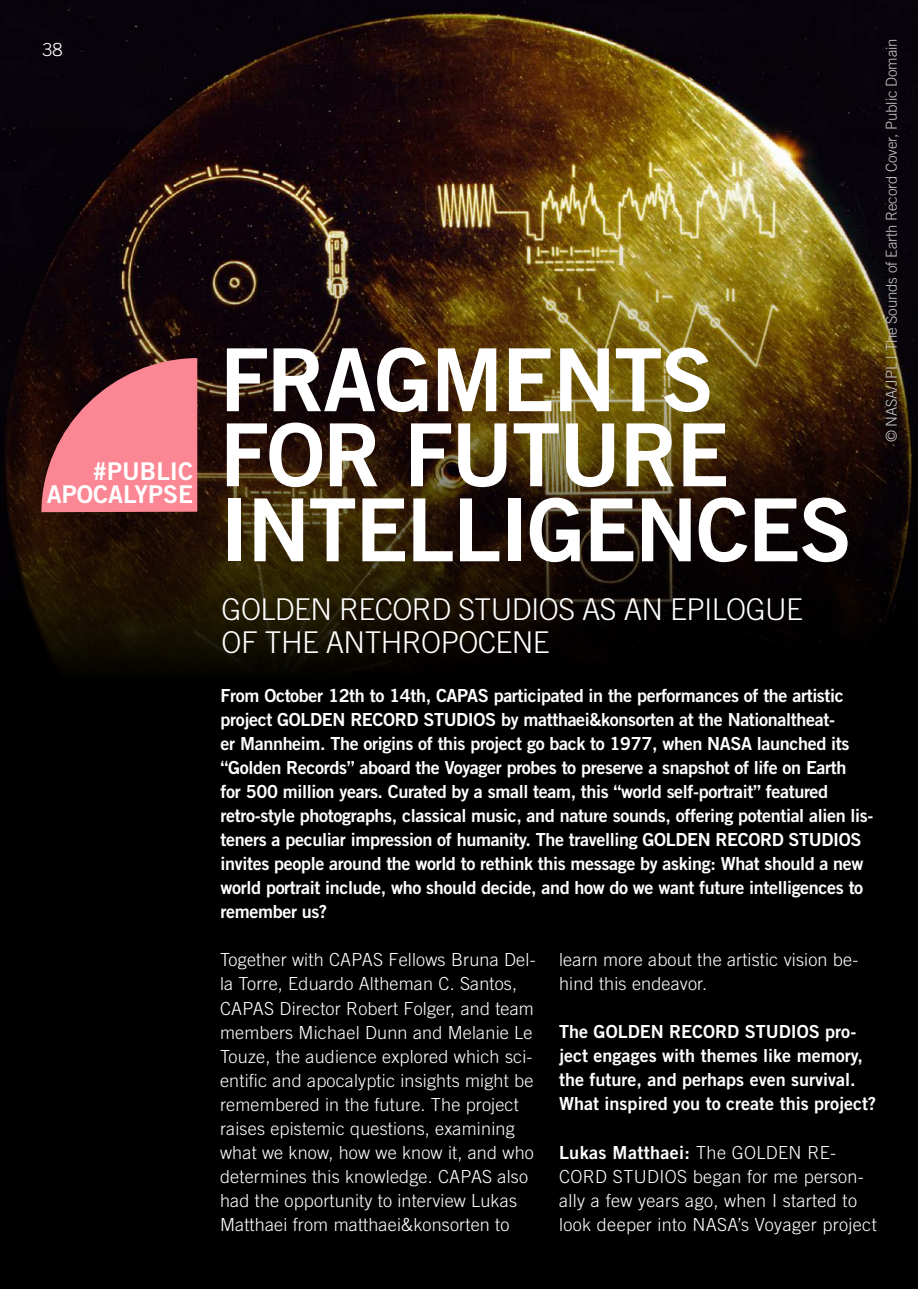
<style>
.page{position:relative;width:919px;height:1289px;background:#fff}
.page>*{position:absolute;margin:0;border:0;box-sizing:border-box;transform-origin:0 0}
.t1{font:87px/75px "Trade Gothic LT Std Bd 2";letter-spacing:-.02em;color:#fff}
.t2{font:300 30px/33px "Trade Gothic LT Std";letter-spacing:-.02em;color:#fff}
.t3{font:24.45px/23.1px "Trade Gothic LT Std Bd 2";color:#fff;text-align:right}
.t4{font:18px/24px "Trade Gothic LT Std Bd 2";letter-spacing:-.02em;color:#fff}
.t5{font:300 18px/24px "Trade Gothic LT Std";letter-spacing:.01em;color:#fff}
.t6{font:18px/24px "Trade Gothic LT Std Bd 2";color:#fff}
.t7{font:18px "Trade Gothic LT Std Bd 2";letter-spacing:.02em;color:#fff}
.t8{font:300 15px "Trade Gothic LT Std";letter-spacing:-.01em;color:#c7c9c9}
.s1{font-family:"Trade Gothic LT Std";font-weight:300}
</style>
<div class="page">
<div style="left:0;top:0;width:917px;height:1288px;background:#000"></div>
<img style="left:0;top:0;width:917px;height:671px">
<svg style="left:41px;top:358px;width:157px;height:154px;background:#c76a74"></svg>
<p class="t5" style="left:43px;top:37px;width:22px">38</p>
<h3 class="t3" style="left:47px;top:459px;width:148px">#PUBLIC<br>APOCALYPSE</h3>
<h1 class="t1" style="left:220px;top:341px;width:633px">FRAGMENTS<br>FOR FUTURE<br>INTELLIGENCES</h1>
<p class="t8" style="left:882px;top:442px;width:405px;rotate:-90deg">© NASA/JPL | The Sounds of Earth Record Cover, Public Domain</p>
<h2 class="t2" style="left:222px;top:592px;width:582px">GOLDEN RECORD STUDIOS AS AN EPILOGUE<br>OF THE ANTHROPOCENE</h2>
<p class="t4" style="left:221px;top:683px;width:654px">From October 12th to 14th, CAPAS participated in the performances of the artistic project GOLDEN RECORD STUDIOS by matthaei&amp;konsorten at the Nationaltheat-<br>er Mannheim. The origins of this project go back to 1977, when NASA launched its “Golden Records” aboard the Voyager probes to preserve a snapshot of life on Earth<br>for 500 million years. Curated by a small team, this “world self-portrait” featured retro-style photographs, classical music, and nature sounds, offering potential alien lis&shy;teners a peculiar impression of humanity. The travelling GOLDEN RECORD STUDIOS invites people around the world to rethink this message by asking: What should a new world portrait include, who should decide, and how do we want future intelligences to remember us?</p>
<p class="t5" style="left:220px;top:947px;width:317px">Together with CAPAS Fellows Bruna Del&shy;la Torre, Eduardo Altheman C. Santos, CAPAS Director Robert Folger, and team members Michael Dunn and Melanie Le Touze, the audience explored which sci&shy;entific and apocalyptic insights might be remembered in the future. The project raises epistemic questions, examining what we know, how we know it, and who determines this knowledge. CAPAS also had the opportunity to interview Lukas Matthaei from matthaei&amp;konsorten to</p>
<p class="t5" style="left:559px;top:947px;width:301px">learn more about the artistic vision be&shy;hind this endeavor.</p>
<p class="t6" style="left:559px;top:1019px;width:318px">The GOLDEN RECORD STUDIOS pro&shy;ject engages with themes like memory, the future, and perhaps even survival.<br>What inspired you to create this project?</p>
<p class="t7" style="left:559px;top:1140px;width:278px">Lukas Matthaei: <span class="s1">The GOLDEN RE-</span></p>
<p class="t5" style="left:559px;top:1163px;width:319px">CORD STUDIOS began for me person&shy;ally a few years ago, when I started to look deeper into NASA’s Voyager project</p>
</div>
